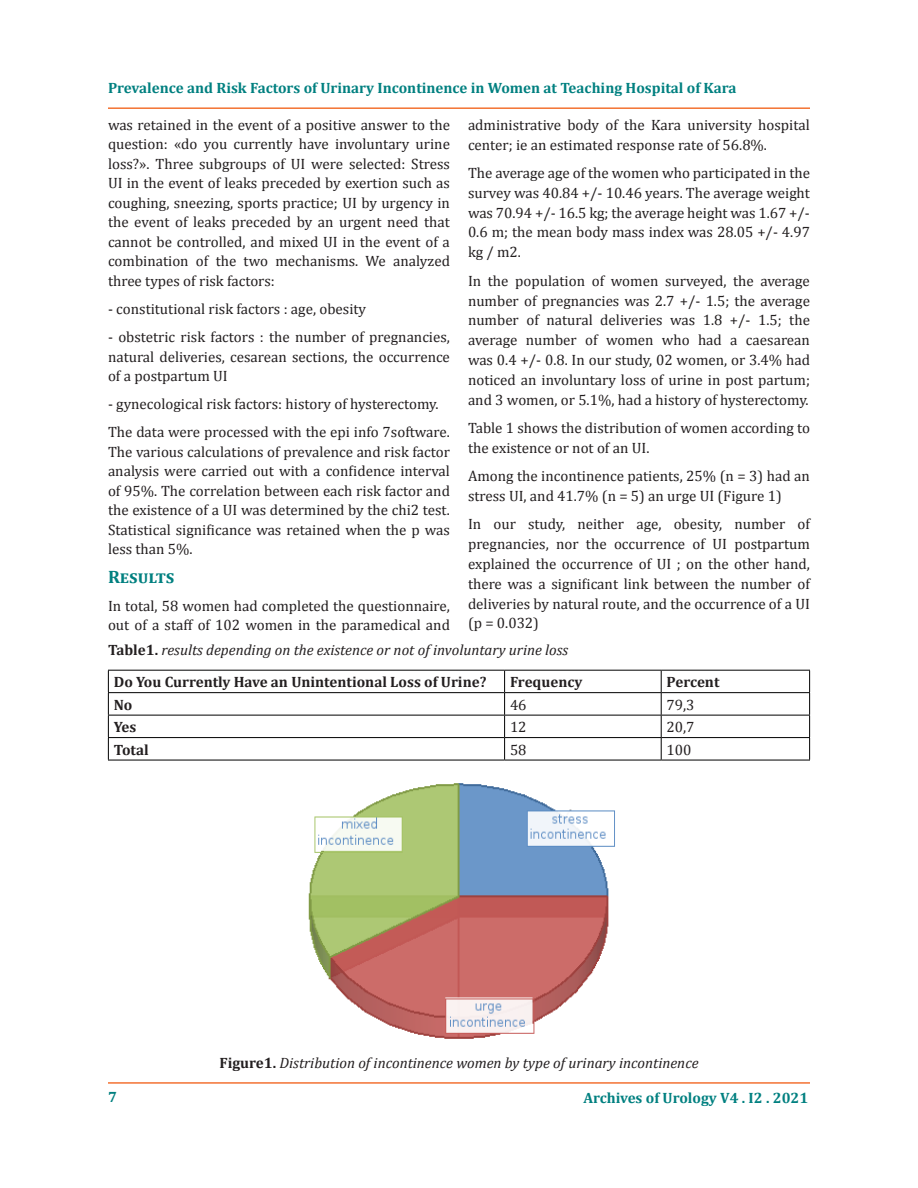
<style>
.page{position:relative;width:918px;height:1188px;background:#fff}
.page>*{position:absolute;margin:0;border:0;box-sizing:border-box;transform-origin:0 0}
.t1{font:700 18px "Cambria";color:#008080}
.t2{font:15px/19.8px "Cambria";color:#231f20;text-align:justify}
.t3{font:italic 15px "Cambria";color:#231f20}
.t4{font:700 15px "Cambria";color:#008080}
.t5{font:700 15px "Cambria";color:#231f20}
.s1{font-weight:700;font-style:normal}
</style>
<div class="page">
<hr style="left:108px;top:1082px;width:702px;height:2px;background:#f37232">
<hr style="left:108px;top:107px;width:702px;height:2px;background:#f37232">
<svg style="left:109px;top:671px;width:700px;height:89px"></svg>
<hr style="left:108px;top:670px;width:397px;height:1px;background:#000">
<hr style="left:505px;top:670px;width:156px;height:1px;background:#000">
<hr style="left:661px;top:670px;width:149px;height:1px;background:#000">
<hr style="left:108px;top:692px;width:397px;height:1px;background:#000">
<hr style="left:505px;top:692px;width:156px;height:1px;background:#000">
<hr style="left:661px;top:692px;width:149px;height:1px;background:#000">
<hr style="left:108px;top:715px;width:397px;height:1px;background:#000">
<hr style="left:505px;top:715px;width:156px;height:1px;background:#000">
<hr style="left:661px;top:715px;width:149px;height:1px;background:#000">
<hr style="left:108px;top:737px;width:397px;height:1px;background:#000">
<hr style="left:505px;top:737px;width:156px;height:1px;background:#000">
<hr style="left:661px;top:737px;width:149px;height:1px;background:#000">
<hr style="left:108px;top:760px;width:397px;height:1px;background:#000">
<hr style="left:505px;top:760px;width:156px;height:1px;background:#000">
<hr style="left:661px;top:760px;width:149px;height:1px;background:#000">
<svg style="left:108px;top:671px;width:1px;height:89px"></svg>
<svg style="left:504px;top:671px;width:1px;height:89px"></svg>
<svg style="left:661px;top:671px;width:1px;height:89px"></svg>
<svg style="left:809px;top:671px;width:1px;height:89px"></svg>
<img style="left:308px;top:783px;width:307px;height:256px">
<p class="t4" style="left:108px;top:77px;width:630px">Prevalence and Risk Factors of Urinary Incontinence in Women at Teaching Hospital of Kara</p>
<p class="t2" style="left:108px;top:115px;width:344px">was retained in the event of a positive answer to the question: «do you currently have involuntary urine loss?». Three subgroups of UI were selected: Stress UI in the event of leaks preceded by exertion such as coughing, sneezing, sports practice; UI by urgency in the event of leaks preceded by an urgent need that cannot be controlled, and mixed UI in the event of a combination of the two mechanisms. We analyzed three types of risk factors:</p>
<p class="t2" style="left:108px;top:299px;width:260px">- constitutional risk factors : age, obesity</p>
<p class="t2" style="left:108px;top:327px;width:343px">- obstetric risk factors : the number of pregnancies, natural deliveries, cesarean sections, the occurrence of a postpartum UI</p>
<p class="t2" style="left:108px;top:394px;width:332px">- gynecological risk factors: history of hysterectomy.</p>
<p class="t2" style="left:108px;top:422px;width:344px">The data were processed with the epi info 7software.<br>The various calculations of prevalence and risk factor analysis were carried out with a confidence interval of 95%. The correlation between each risk factor and the existence of a UI was determined by the chi2 test.<br>Statistical significance was retained when the p was less than 5%.</p>
<p class="t1" style="left:108px;top:564px;width:68px">Results</p>
<p class="t2" style="left:108px;top:596px;width:344px">In total, 58 women had completed the questionnaire, out of a staff of 102 women in the paramedical and</p>
<p class="t2" style="left:468px;top:115px;width:343px">administrative body of the Kara university hospital center; ie an estimated response rate of 56.8%.</p>
<p class="t2" style="left:468px;top:163px;width:344px">The average age of the women who participated in the survey was 40.84 +/- 10.46 years. The average weight was 70.94 +/- 16.5 kg; the average height was 1.67 +/- 0.6 m; the mean body mass index was 28.05 +/- 4.97 kg / m2.</p>
<p class="t2" style="left:468px;top:271px;width:344px">In the population of women surveyed, the average number of pregnancies was 2.7 +/- 1.5; the average number of natural deliveries was 1.8 +/- 1.5; the average number of women who had a caesarean was 0.4 +/- 0.8. In our study, 02 women, or 3.4% had noticed an involuntary loss of urine in post partum; and 3 women, or 5.1%, had a history of hysterectomy.</p>
<p class="t2" style="left:468px;top:418px;width:343px">Table 1 shows the distribution of women according to the existence or not of an UI.</p>
<p class="t2" style="left:468px;top:466px;width:343px">Among the incontinence patients, 25% (n = 3) had an stress UI, and 41.7% (n = 5) an urge UI (Figure 1)</p>
<p class="t2" style="left:468px;top:514px;width:344px">In our study, neither age, obesity, number of pregnancies, nor the occurrence of UI postpartum explained the occurrence of UI ; on the other hand, there was a significant link between the number of deliveries by natural route, and the occurrence of a UI (p = 0.032)</p>
<p class="t3" style="left:108px;top:639px;width:462px"><span class="s1">Table1.</span> results depending on the existence or not of involuntary urine loss</p>
<p class="t5" style="left:114px;top:672px;width:374px">Do You Currently Have an Unintentional Loss of Urine?</p>
<p class="t5" style="left:510px;top:672px;width:74px">Frequency</p>
<p class="t5" style="left:667px;top:672px;width:54px">Percent</p>
<p class="t5" style="left:114px;top:694px;width:20px">No</p>
<p class="t2" style="left:510px;top:695px;width:18px">46</p>
<p class="t2" style="left:667px;top:695px;width:30px">79,3</p>
<p class="t5" style="left:114px;top:716px;width:24px">Yes</p>
<p class="t2" style="left:510px;top:717px;width:18px">12</p>
<p class="t2" style="left:667px;top:717px;width:30px">20,7</p>
<p class="t5" style="left:114px;top:739px;width:36px">Total</p>
<p class="t2" style="left:510px;top:740px;width:18px">58</p>
<p class="t2" style="left:667px;top:740px;width:26px">100</p>
<p class="t3" style="left:219px;top:1053px;width:481px"><span class="s1">Figure1.</span> Distribution of incontinence women by type of urinary incontinence</p>
<p class="t4" style="left:108px;top:1087px;width:10px">7</p>
<p class="t4" style="left:583px;top:1087px;width:227px">Archives of Urology V4 . I2 . 2021</p>
</div>
